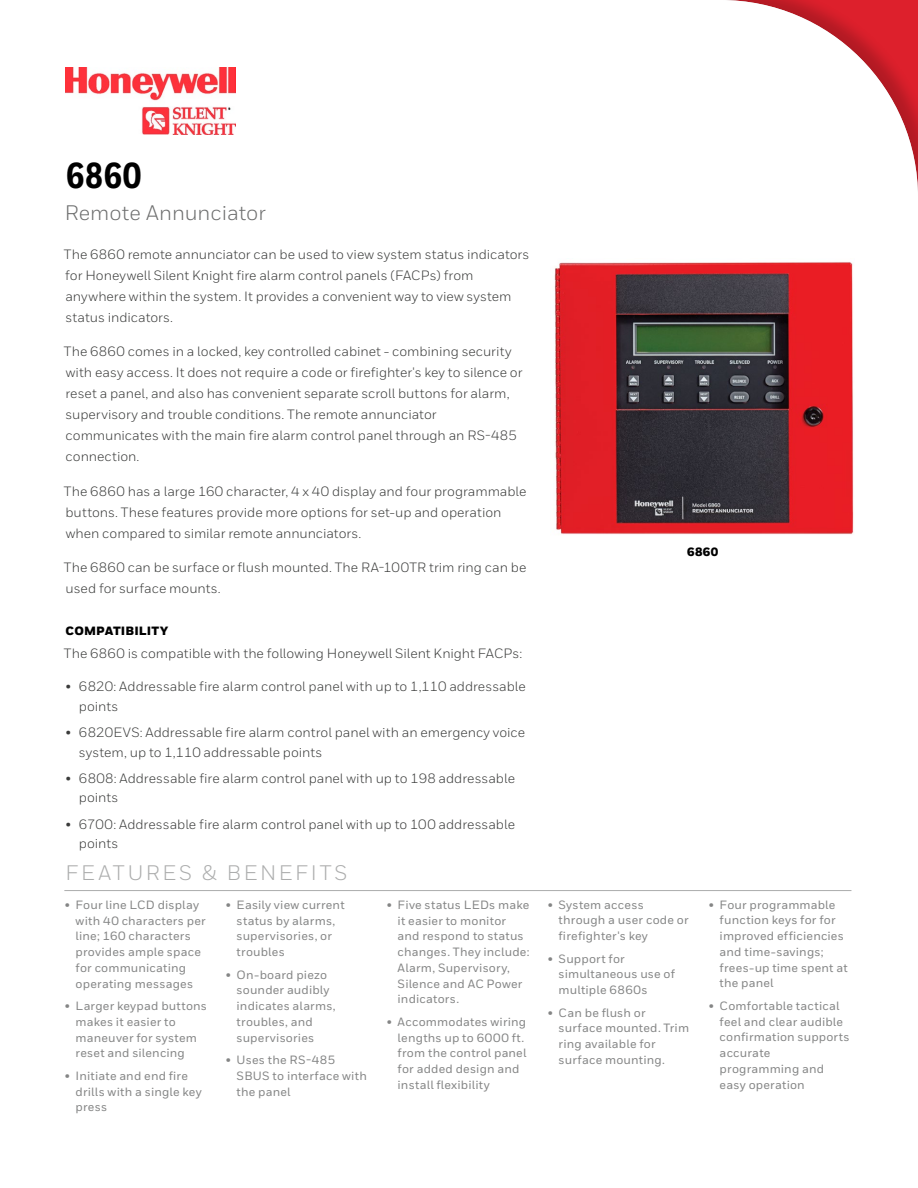
<style>
.page{position:relative;width:918px;height:1188px;background:#fff}
.page>*{position:absolute;margin:0;border:0;box-sizing:border-box;transform-origin:0 0}
.t1{font:800 36px "Honeywell Cond";color:#000}
.t2{font:21px "Honeywell Sans";letter-spacing:.13em;color:#acadad}
.t3{font:21px "Honeywell Sans";color:#6d6e6e}
.t4{font:13.5px/21px "Honeywell Sans";color:#3a3b3a}
.t5{font:500 12px/15.8px "Honeywell Sans";letter-spacing:.015em;color:#848585}
.t6{font:900 12px "Honeywell Sans";letter-spacing:.015em;color:#000}
</style>
<div class="page">
<svg style="left:65px;top:67px;width:171px;height:68px"></svg>
<img style="left:65px;top:68px;width:171px;height:66px">
<img style="left:554px;top:262px;width:300px;height:273px">
<hr style="left:64px;top:890px;width:787px;height:1px;background:#acadad">
<h1 class="t1" style="left:66px;top:153px;width:78px">6860</h1>
<h2 class="t3" style="left:65px;top:200px;width:203px">Remote Annunciator</h2>
<p class="t4" style="left:64px;top:244px;width:467px">The 6860 remote annunciator can be used to view system status indicators for Honeywell Silent Knight fire alarm control panels (FACPs) from anywhere within the system. It provides a convenient way to view system status indicators.</p>
<p class="t4" style="left:64px;top:341px;width:460px">The 6860 comes in a locked, key controlled cabinet - combining security with easy access. It does not require a code or firefighter's key to silence or reset a panel, and also has convenient separate scroll buttons for alarm, supervisory and trouble conditions. The remote annunciator communicates with the main fire alarm control panel through an RS-485 connection.</p>
<p class="t4" style="left:64px;top:481px;width:464px">The 6860 has a large 160 character, 4 x 40 display and four programmable buttons. These features provide more options for set-up and operation when compared to similar remote annunciators.</p>
<p class="t4" style="left:64px;top:557px;width:464px">The 6860 can be surface or flush mounted. The RA-100TR trim ring can be used for surface mounts.</p>
<p class="t6" style="left:66px;top:623px;width:104px">COMPATIBILITY</p>
<p class="t4" style="left:64px;top:643px;width:460px">The 6860 is compatible with the following Honeywell Silent Knight FACPs:</p>
<p class="t4" style="left:79px;top:677px;width:448px;line-height:19.5px;text-indent:-14px">• 6820: Addressable fire alarm control panel with up to 1,110 addressable points</p>
<p class="t4" style="left:79px;top:723px;width:448px;line-height:19.5px;text-indent:-14px">• 6820EVS: Addressable fire alarm control panel with an emergency voice system, up to 1,110 addressable points</p>
<p class="t4" style="left:79px;top:768px;width:438px;line-height:19.5px;text-indent:-14px">• 6808: Addressable fire alarm control panel with up to 198 addressable points</p>
<p class="t4" style="left:79px;top:814px;width:438px;line-height:19.5px;text-indent:-14px">• 6700: Addressable fire alarm control panel with up to 100 addressable points</p>
<h2 class="t2" style="left:65px;top:860px;width:284px">FEATURES &amp; BENEFITS</h2>
<p class="t5" style="left:76px;top:897px;width:132px;text-indent:-11px">• Four line LCD display with 40 characters per line; 160 characters provides ample space for communicating operating messages</p>
<p class="t5" style="left:76px;top:998px;width:133px;text-indent:-11px">• Larger keypad buttons makes it easier to maneuver for system reset and silencing</p>
<p class="t5" style="left:76px;top:1068px;width:128px;text-indent:-11px">• Initiate and end fire drills with a single key press</p>
<p class="t5" style="left:237px;top:897px;width:110px;text-indent:-11px">• Easily view current status by alarms, supervisories, or troubles</p>
<p class="t5" style="left:237px;top:967px;width:101px;text-indent:-11px">• On-board piezo sounder audibly indicates alarms, troubles, and supervisories</p>
<p class="t5" style="left:237px;top:1052px;width:132px;text-indent:-11px">• Uses the RS-485<br>SBUS to interface with the panel</p>
<p class="t5" style="left:398px;top:897px;width:133px;text-indent:-11px">• Five status LEDs make it easier to monitor and respond to status changes. They include:<br>Alarm, Supervisory,<br>Silence and AC Power indicators.</p>
<p class="t5" style="left:398px;top:1014px;width:130px;text-indent:-11px">• Accommodates wiring lengths up to 6000 ft. from the control panel for added design and install flexibility</p>
<p class="t6" style="left:687px;top:545px;width:33px">6860</p>
<p class="t5" style="left:559px;top:897px;width:131px;text-indent:-11px">• System access through a user code or firefighter's key</p>
<p class="t5" style="left:559px;top:951px;width:118px;text-indent:-11px">• Support for simultaneous use of multiple 6860s</p>
<p class="t5" style="left:559px;top:1005px;width:132px;text-indent:-11px">• Can be flush or surface mounted. Trim ring available for surface mounting.</p>
<p class="t5" style="left:720px;top:897px;width:130px;text-indent:-11px">• Four programmable function keys for for improved efficiencies and time-savings; frees-up time spent at the panel</p>
<p class="t5" style="left:720px;top:998px;width:132px;text-indent:-11px">• Comfortable tactical feel and clear audible confirmation supports accurate programming and easy operation</p>
</div>
